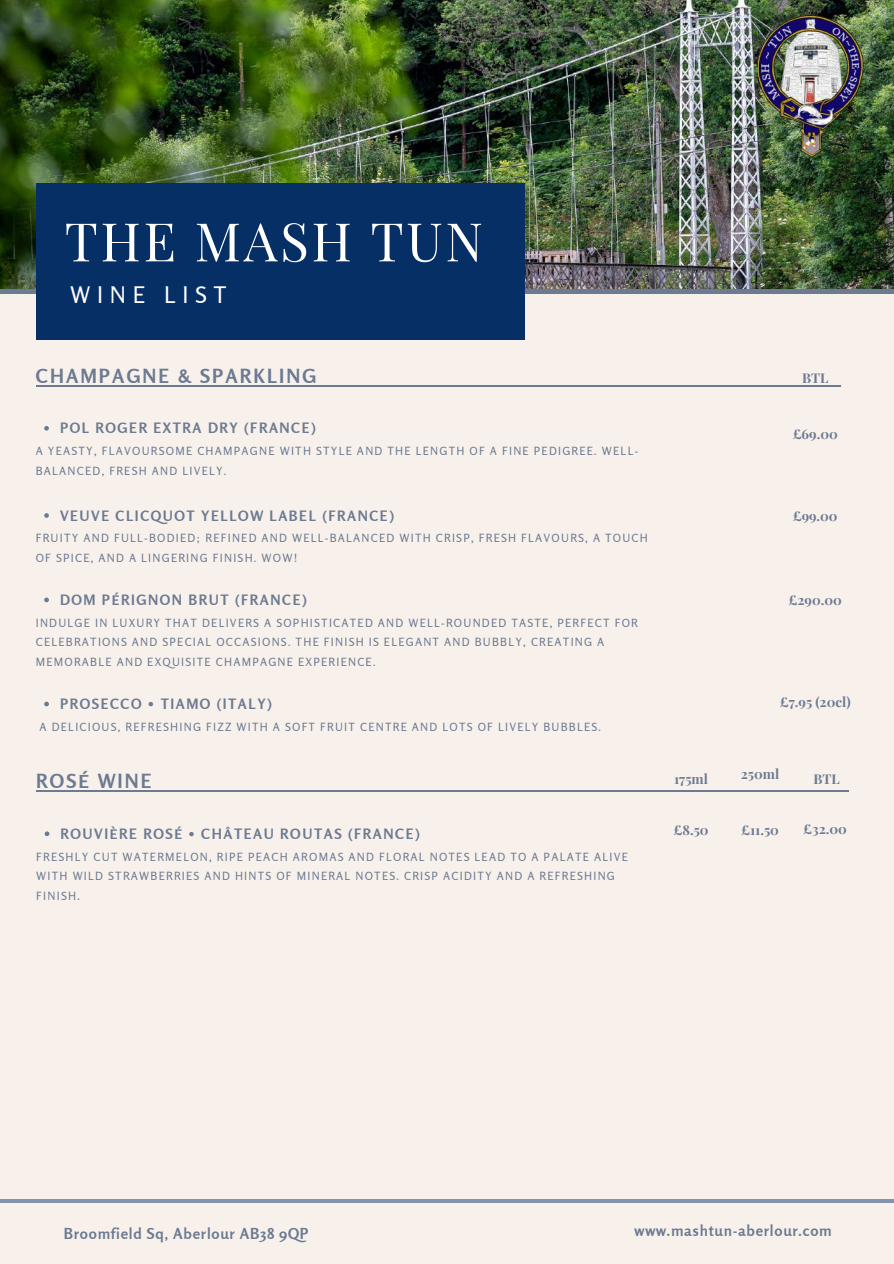
<style>
.page{position:relative;width:894px;height:1264px;background:#fff}
.page>*{position:absolute;margin:0;border:0;box-sizing:border-box;transform-origin:0 0}
.t1{font:53.25px "Playfair Display";letter-spacing:.05em;color:#fff}
.t2{font:22.65px "Rosario";letter-spacing:.295em;color:#fff}
.t3{font:700 19.5px "Rosario";letter-spacing:.11em;color:#6c7a92}
.t4{font:700 15.15px "Rosario";letter-spacing:.05em;color:#6c7a92}
.t5{font:700 14.25px "Rosario";letter-spacing:.11em;color:#6c7a92}
.t6{font:700 13.5px "Playfair Display";color:#6c7a92}
.t7{font:11.25px/19.6px "Rosario";letter-spacing:.11em;color:#6c7a92}
.s1{font-style:italic}
</style>
<div class="page">
<div style="left:0;top:0;width:893px;height:1263px;background:#f8f1eb"></div>
<img style="left:0;top:0;width:893px;height:290px">
<hr style="left:0;top:290px;width:893px;height:3px;background:#6c7a92">
<hr style="left:0;top:1199px;width:893px;height:3px;background:#8293b0">
<img style="left:730px;top:13px;width:152px;height:152px">
<div style="left:36px;top:183px;width:488px;height:156px;background:#062f66"></div>
<hr style="left:36px;top:384px;width:282px;height:2px;background:#6c7a92">
<hr style="left:318px;top:384px;width:522px;height:2px;background:#6c7a92">
<svg style="left:44px;top:426px;width:5px;height:4px"></svg>
<svg style="left:44px;top:513px;width:5px;height:5px"></svg>
<svg style="left:44px;top:597px;width:5px;height:5px"></svg>
<svg style="left:44px;top:701px;width:5px;height:5px"></svg>
<hr style="left:36px;top:790px;width:118px;height:2px;background:#6c7a92">
<svg style="left:154px;top:790px;width:6px;height:2px"></svg>
<hr style="left:160px;top:790px;width:688px;height:2px;background:#6c7a92">
<svg style="left:45px;top:831px;width:4px;height:5px"></svg>
<h1 class="t1" style="left:65px;top:204px;width:420px">THE MASH TUN</h1>
<h2 class="t2" style="left:70px;top:280px;width:158px">WINE LIST</h2>
<h3 class="t3" style="left:36px;top:364px;width:282px">CHAMPAGNE &amp; SPARKLING</h3>
<p class="t5" style="left:60px;top:419px;width:257px">POL ROGER EXTRA DRY (FRANCE)</p>
<p class="t7" style="left:36px;top:441px;width:603px">A YEASTY, FLAVOURSOME CHAMPAGNE WITH STYLE AND THE LENGTH OF A FINE PEDIGREE. WELL-<br>BALANCED, FRESH AND LIVELY.</p>
<p class="t5" style="left:60px;top:506px;width:335px">VEUVE CLICQUOT YELLOW LABEL (FRANCE)</p>
<p class="t7" style="left:36px;top:528px;width:613px">FRUITY AND FULL-BODIED; REFINED AND WELL-BALANCED WITH CRISP, FRESH FLAVOURS, A TOUCH<br>OF SPICE, AND A LINGERING FINISH. WOW!</p>
<p class="t5" style="left:60px;top:591px;width:248px">DOM PÉRIGNON BRUT (FRANCE)</p>
<p class="t7" style="left:36px;top:612px;width:603px">INDULGE IN LUXURY THAT DELIVERS A SOPHISTICATED AND WELL-ROUNDED TASTE, PERFECT FOR<br>CELEBRATIONS AND SPECIAL OCCASIONS. THE FINISH IS ELEGANT AND BUBBLY, CREATING A<br>MEMORABLE AND EXQUISITE CHAMPAGNE EXPERIENCE.</p>
<p class="t5" style="left:60px;top:695px;width:213px">PROSECCO • TIAMO (ITALY)</p>
<p class="t7" style="left:40px;top:716px;width:563px">A DELICIOUS, REFRESHING FIZZ WITH A SOFT FRUIT CENTRE AND LOTS OF LIVELY BUBBLES.</p>
<h3 class="t3" style="left:36px;top:769px;width:117px">ROSÉ WINE</h3>
<p class="t5" style="left:60px;top:825px;width:360px">ROUVIÈRE ROSÉ • CHÂTEAU ROUTAS (FRANCE)</p>
<p class="t7" style="left:36px;top:846px;width:593px">FRESHLY CUT WATERMELON, RIPE PEACH AROMAS AND FLORAL NOTES LEAD TO A PALATE ALIVE<br>WITH WILD STRAWBERRIES AND HINTS OF MINERAL NOTES. CRISP ACIDITY AND A REFRESHING<br>FINISH<span class="s1">.</span></p>
<p class="t6" style="left:674px;top:769px;width:35px">175ml</p>
<p class="t6" style="left:673px;top:820px;width:36px">£8.50</p>
<p class="t6" style="left:801px;top:368px;width:28px">BTL</p>
<p class="t6" style="left:792px;top:424px;width:47px">£69.00</p>
<p class="t6" style="left:792px;top:506px;width:46px">£99.00</p>
<p class="t6" style="left:788px;top:590px;width:55px">£290.00</p>
<p class="t6" style="left:779px;top:692px;width:72px">£7.95 (20cl)</p>
<p class="t6" style="left:740px;top:764px;width:40px">250ml</p>
<p class="t6" style="left:741px;top:820px;width:39px">£11.50</p>
<p class="t6" style="left:813px;top:769px;width:28px">BTL</p>
<p class="t6" style="left:803px;top:819px;width:45px">£32.00</p>
<h3 class="t4" style="left:64px;top:1223px;width:246px">Broomfield Sq, Aberlour AB38 9QP</h3>
<h3 class="t4" style="left:634px;top:1220px;width:199px">www.mashtun-aberlour.com</h3>
</div>
